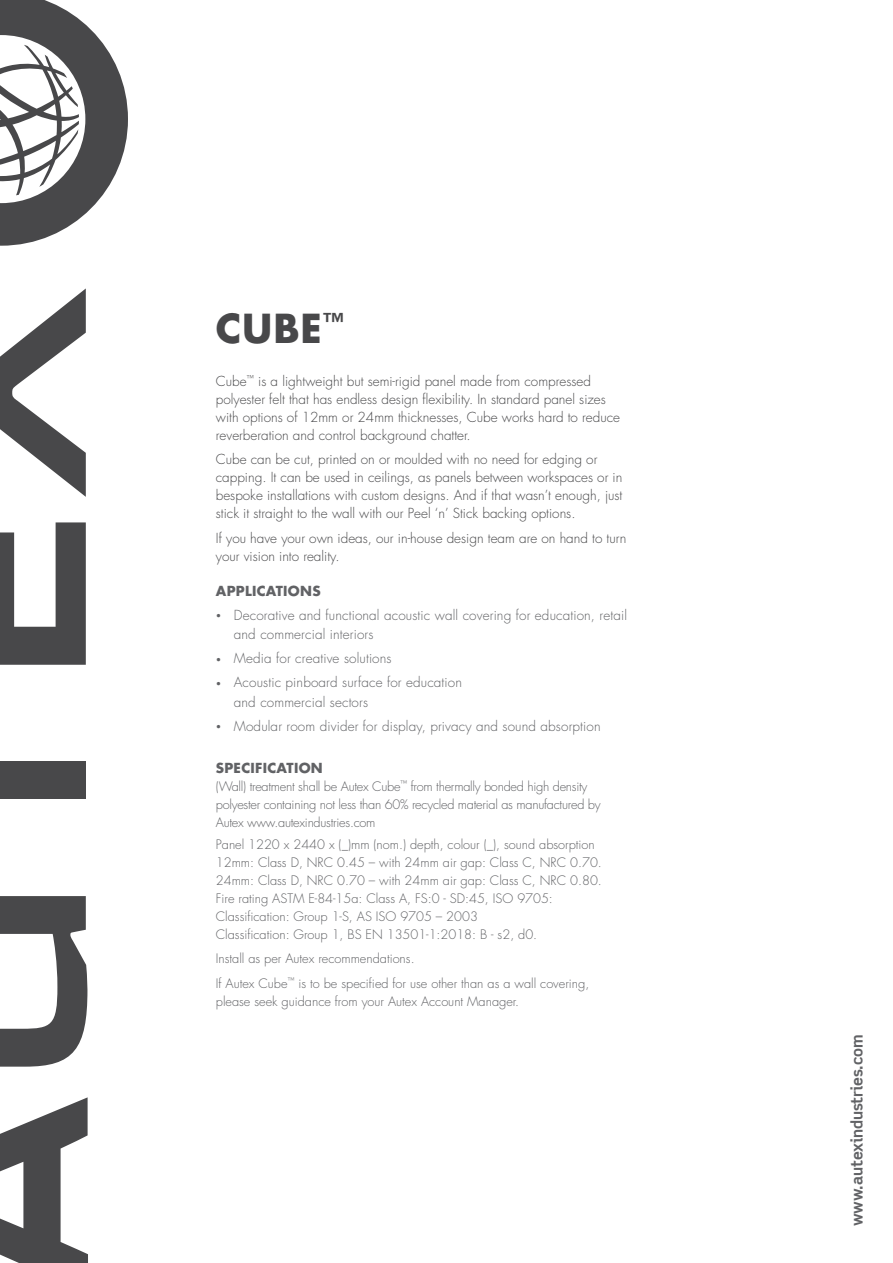
<style>
.page{position:relative;width:893px;height:1263px;background:#fff}
.page>*{position:absolute;margin:0;border:0;box-sizing:border-box;transform-origin:0 0}
.t1{font:700 38.85px "Futura Std";color:#48484a}
.t2{font:700 15.45px "Scene Alt";letter-spacing:-.01em;color:#616265}
.t3{font:300 13.5px/18px "Futura Std";color:#48484a}
.t4{font:300 13.5px/19.5px "Futura Std";letter-spacing:.01em;color:#616265}
.t5{font:700 13.5px "Futura Std";letter-spacing:.02em;color:#616265}
.t6{font:300 12.75px/18px "Futura Std";color:#616265}
.t7{font:300 12.75px/18px "Futura Std";letter-spacing:-.02em;color:#616265}
.s1{font-size:9px}
</style>
<div class="page">
<svg style="left:0;top:0;width:128px;height:246px"></svg>
<svg style="left:0;top:896px;width:87px;height:171px"></svg>
<div style="left:0;top:761px;width:86px;height:38px;background:#48484a"></div>
<svg style="left:0;top:288px;width:86px;height:209px"></svg>
<svg style="left:0;top:522px;width:86px;height:143px"></svg>
<svg style="left:0;top:1097px;width:88px;height:166px"></svg>
<h1 class="t1" style="left:216px;top:302px;width:130px">CUBE<sup>™</sup></h1>
<p class="t3" style="left:216px;top:372px;width:406px">Cube<sup>™</sup> is a lightweight but semi-rigid panel made from compressed polyester felt that has endless design flexibility. In standard panel sizes with options of 12mm or 24mm thicknesses, Cube works hard to reduce reverberation and control background chatter.</p>
<p class="t3" style="left:216px;top:451px;width:408px">Cube can be cut, printed on or moulded with no need for edging or capping. It can be used in ceilings, as panels between workspaces or in bespoke installations with custom designs. And if that wasn’t enough, just stick it straight to the wall with our Peel ‘n’ Stick backing options.</p>
<p class="t3" style="left:216px;top:529px;width:412px">If you have your own ideas, our in-house design team are on hand to turn your vision into reality.</p>
<p class="t5" style="left:216px;top:582px;width:106px">APPLICATIONS</p>
<p class="t4" style="left:234px;top:605px;width:395px;text-indent:-18px"><span class="s1">•</span> Decorative and functional acoustic wall covering for education, retail and commercial interiors</p>
<p class="t4" style="left:216px;top:649px;width:177px"><span class="s1">•</span> Media for creative solutions</p>
<p class="t4" style="left:234px;top:673px;width:230px;text-indent:-18px"><span class="s1">•</span> Acoustic pinboard surface for education and commercial sectors</p>
<p class="t4" style="left:216px;top:717px;width:386px"><span class="s1">•</span> Modular room divider for display, privacy and sound absorption</p>
<p class="t5" style="left:216px;top:758px;width:108px">SPECIFICATION</p>
<p class="t7" style="left:216px;top:777px;width:386px">(Wall) treatment shall be Autex Cube<sup>™</sup> from thermally bonded high density polyester containing not less than 60% recycled material as manufactured by<br>Autex www.autexindustries.com</p>
<p class="t6" style="left:216px;top:835px;width:387px">Panel 1220 x 2440 x (_)mm (nom.) depth, colour (_), sound absorption 12mm: Class D, NRC 0.45 – with 24mm air gap: Class C, NRC 0.70.<br>24mm: Class D, NRC 0.70 – with 24mm air gap: Class C, NRC 0.80.<br>Fire rating ASTM E-84-15a: Class A, FS:0 - SD:45, ISO 9705:<br>Classification: Group 1-S, AS ISO 9705 – 2003<br>Classification: Group 1, BS EN 13501-1:2018: B - s2, d0.</p>
<p class="t6" style="left:216px;top:947px;width:375px;line-height:24.3px">Install as per Autex recommendations.<br>If Autex Cube<sup>™</sup> is to be specified for use other than as a wall covering,</p>
<p class="t6" style="left:216px;top:992px;width:305px">please seek guidance from your Autex Account Manager.</p>
<p class="t2" style="left:847px;top:1226px;width:193px;rotate:-90deg">www.autexindustries.com</p>
</div>
